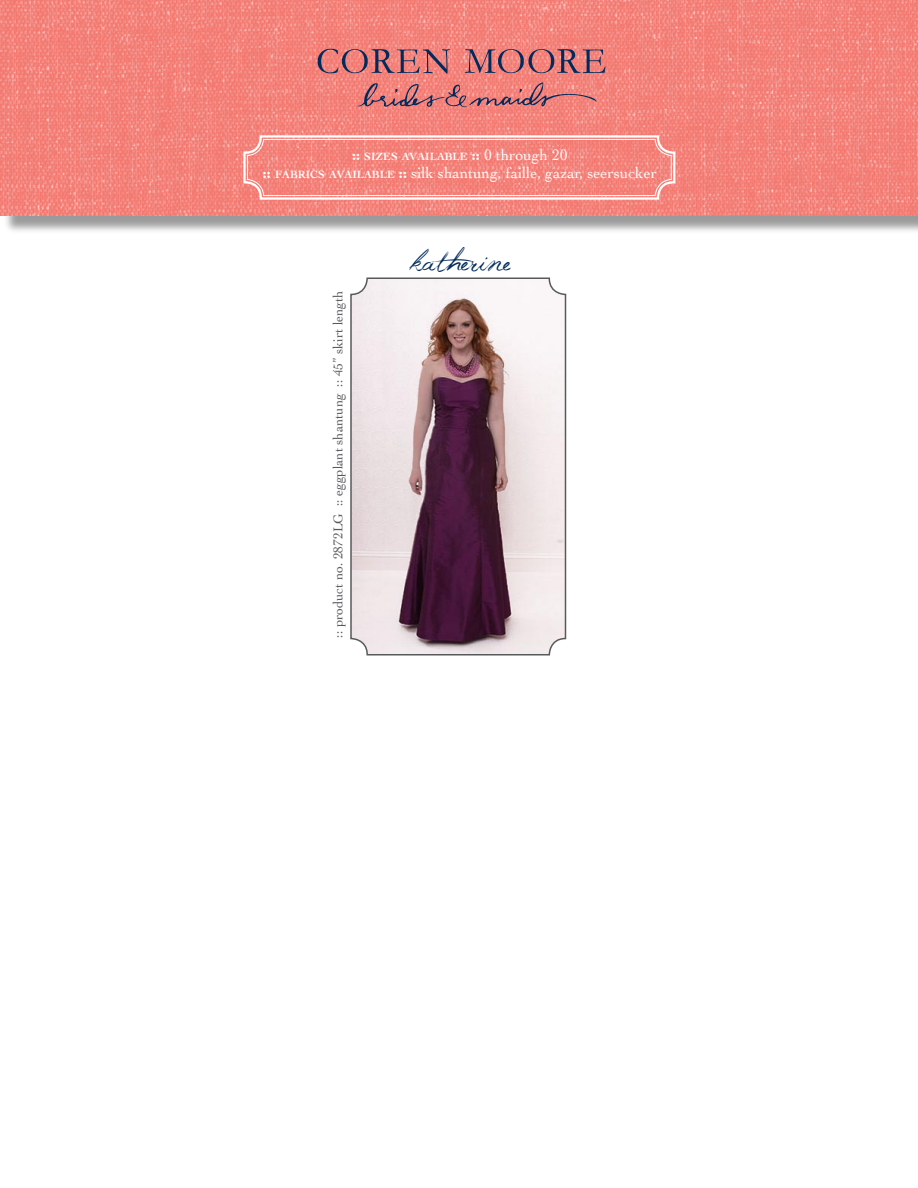
<style>
.page{position:relative;width:918px;height:1188px;background:#fff}
.page>*{position:absolute;margin:0;border:0;box-sizing:border-box;transform-origin:0 0}
.t1{font:30px "Jellyka Western Princess";color:#002b5c}
.t2{font:15.75px "Cochin";color:#fff}
.t3{font:13.5px "Cochin";color:#58595b}
.t4{font:700 10.95px "Cochin";color:#fff}
.s1{font-size:15.75px}
.s2{font-weight:400;font-size:15.75px}
.s3{font-weight:700}
.s4{font-weight:700;font-size:10.95px}
</style>
<div class="page">
<img style="left:351px;top:279px;width:215px;height:376px;border-radius:16px">
<div style="left:350px;top:278px;width:216px;height:378px;border:2px solid #58595b;border-radius:16px"></div>
<div style="left:2px;top:2px;width:916px;height:234px;background:#000;opacity:.4"></div>
<img style="left:0;top:0;width:918px;height:216px">
<svg style="left:242px;top:134px;width:435px;height:67px;background:#f48e86"></svg>
<div style="left:247px;top:139px;width:425px;height:57px;border:1px solid #fff;border-radius:16px"></div>
<svg style="left:318px;top:49px;width:132px;height:25px;background:#bd7074"></svg>
<svg style="left:465px;top:49px;width:141px;height:24px;background:#b86f74"></svg>
<svg style="left:357px;top:82px;width:240px;height:27px;background:#d47978"></svg>
<p class="t4" style="left:352px;top:150px;width:217px"><span class="s1">::</span> SIZES AVAILABLE <span class="s1">::</span> <span class="s2">0 through 20</span></p>
<p class="t2" style="left:263px;top:164px;width:396px"><span class="s3">::</span> <span class="s4">FABRICS AVAILABLE</span> <span class="s3">::</span> silk shantung, faille, gazar, seersucker</p>
<p class="t3" style="left:330px;top:638px;width:349px;rotate:-90deg">:: product no. 2872LG :: eggplant shantung :: 45” skirt length</p>
<h1 class="t1" style="left:409px;top:242px;width:103px">katherine</h1>
</div>
